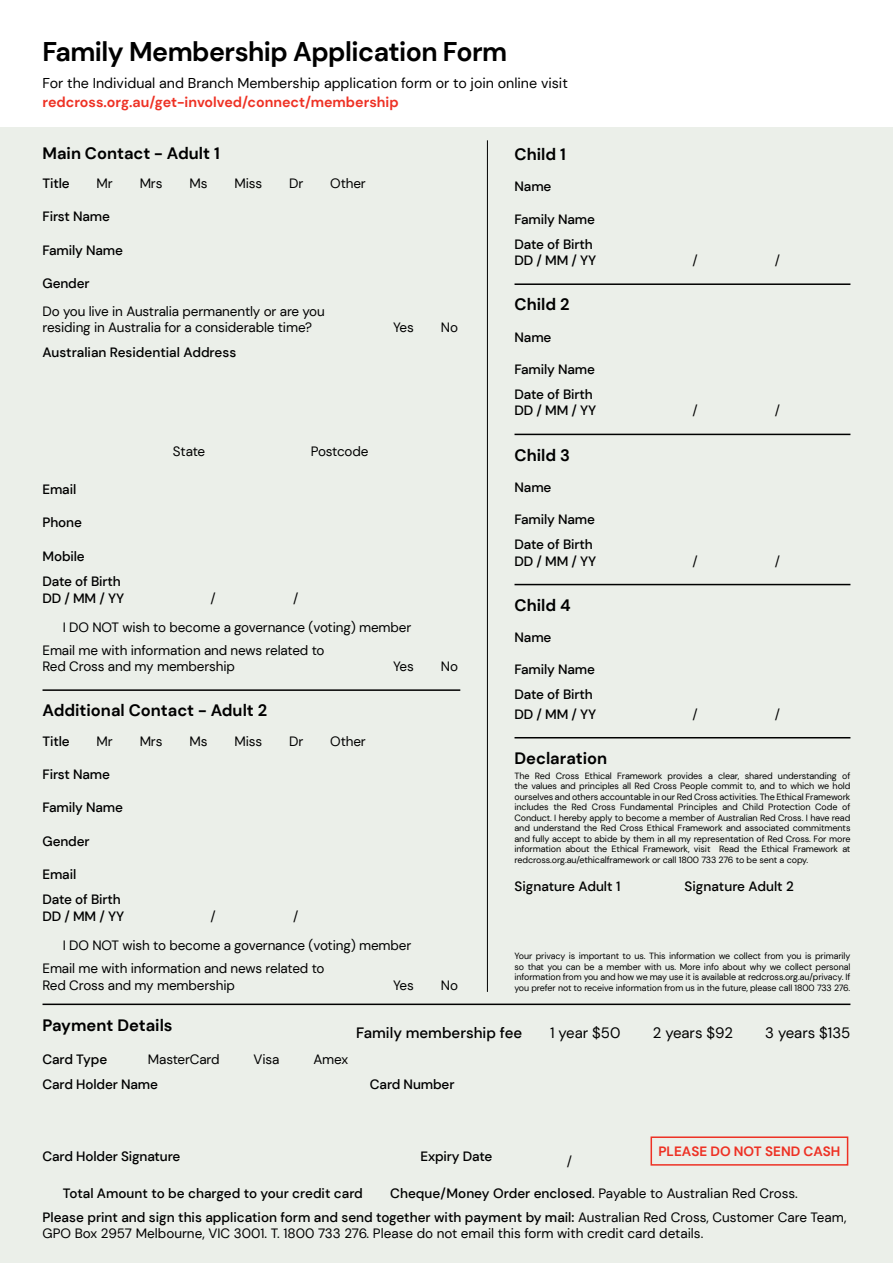
<style>
.page{position:relative;width:893px;height:1263px;background:#fff}
.page>*{position:absolute;margin:0;border:0;box-sizing:border-box;transform-origin:0 0}
.t1{font:700 27px "DM Sans";letter-spacing:-.02em;color:#000}
.Body{font:700 16.5px "DM Sans";color:#000}
.Body-2{font:15px "DM Sans";color:#000}
.Body-3{font:500 15px "DM Sans";color:#000}
.Body-4{font:14.25px/18.8px "DM Sans";color:#000}
.Body-5{font:13.5px/16.5px "DM Sans";letter-spacing:-.01em;color:#000}
.Body-6{font:500 13.5px/16.5px "DM Sans";letter-spacing:-.01em;color:#000}
.Body-7{font:700 13.5px "DM Sans";color:#ee3124}
.Body-8{font:9px/10.5px "DM Sans";letter-spacing:-.01em;color:#000;text-align:justify}
.s1{font-weight:700;color:#ee3124}
.s2{font-weight:500}
</style>
<div class="page">
<div style="left:0;top:128px;width:893px;height:1135px;background:#ebefe9"></div>
<hr style="left:43px;top:689px;width:417px;height:2px;background:#000">
<hr style="left:514px;top:283px;width:336px;height:2px;background:#000">
<hr style="left:514px;top:434px;width:336px;height:1px;background:#000">
<hr style="left:514px;top:584px;width:336px;height:1px;background:#000">
<hr style="left:514px;top:737px;width:336px;height:1px;background:#000">
<hr style="left:487px;top:140px;width:1px;height:852px;background:#000">
<hr style="left:43px;top:1003px;width:807px;height:2px;background:#000">
<div style="left:650px;top:1136px;width:198px;height:29px;border:2px solid #ee3124"></div>
<h1 class="t1" style="left:43px;top:34px;width:466px">Family Membership Application Form</h1>
<p class="Body-4" style="left:43px;top:74px;width:527px">For the Individual and Branch Membership application form or to join online visit <span class="s1">redcross.org.au/get-involved/connect/membership</span></p>
<p class="Body" style="left:43px;top:143px;width:179px">Main Contact - Adult 1</p>
<p class="Body-6" style="left:43px;top:175px;width:29px">Title</p>
<p class="Body-5" style="left:97px;top:175px;width:18px">Mr</p>
<p class="Body-5" style="left:140px;top:175px;width:24px">Mrs</p>
<p class="Body-5" style="left:189px;top:175px;width:20px">Ms</p>
<p class="Body-5" style="left:234px;top:175px;width:29px">Miss</p>
<p class="Body-5" style="left:289px;top:175px;width:16px">Dr</p>
<p class="Body-5" style="left:330px;top:175px;width:37px">Other</p>
<p class="Body-6" style="left:43px;top:208px;width:69px">First Name</p>
<p class="Body-6" style="left:43px;top:242px;width:82px">Family Name</p>
<p class="Body-6" style="left:43px;top:275px;width:49px">Gender</p>
<p class="Body-5" style="left:43px;top:303px;width:284px">Do you live in Australia permanently or are you residing in Australia for a considerable time?</p>
<p class="Body" style="left:514px;top:144px;width:53px">Child 1</p>
<p class="Body-6" style="left:514px;top:178px;width:38px">Name</p>
<p class="Body-6" style="left:514px;top:211px;width:82px">Family Name</p>
<p class="Body-6" style="left:514px;top:236px;width:83px">Date of Birth<br>DD / MM / YY</p>
<p class="Body" style="left:514px;top:294px;width:56px">Child 2</p>
<p class="Body-6" style="left:514px;top:329px;width:38px">Name</p>
<p class="Body-6" style="left:514px;top:361px;width:82px">Family Name</p>
<p class="Body-6" style="left:514px;top:386px;width:83px">Date of Birth<br>DD / MM / YY</p>
<p class="Body-5" style="left:393px;top:319px;width:22px">Yes</p>
<p class="Body-5" style="left:441px;top:319px;width:19px">No</p>
<p class="Body-6" style="left:43px;top:344px;width:195px">Australian Residential Address</p>
<p class="Body-5" style="left:692px;top:252px;width:7px">/</p>
<p class="Body-5" style="left:775px;top:252px;width:7px">/</p>
<p class="Body-5" style="left:692px;top:402px;width:7px">/</p>
<p class="Body-5" style="left:775px;top:402px;width:7px">/</p>
<p class="Body-5" style="left:173px;top:443px;width:34px">State</p>
<p class="Body-5" style="left:311px;top:443px;width:59px">Postcode</p>
<p class="Body-6" style="left:43px;top:481px;width:35px">Email</p>
<p class="Body-6" style="left:43px;top:514px;width:41px">Phone</p>
<p class="Body-6" style="left:43px;top:548px;width:44px">Mobile</p>
<p class="Body-6" style="left:43px;top:573px;width:83px">Date of Birth<br>DD / MM / YY</p>
<p class="Body-5" style="left:211px;top:589px;width:7px">/</p>
<p class="Body-5" style="left:293px;top:589px;width:7px">/</p>
<p class="Body-5" style="left:63px;top:619px;width:350px">I DO NOT wish to become a governance (voting) member</p>
<p class="Body-5" style="left:43px;top:642px;width:284px">Email me with information and news related to<br>Red Cross and my membership</p>
<p class="Body-5" style="left:393px;top:658px;width:22px">Yes</p>
<p class="Body-5" style="left:441px;top:658px;width:19px">No</p>
<p class="Body" style="left:43px;top:700px;width:226px">Additional Contact - Adult 2</p>
<p class="Body-6" style="left:43px;top:733px;width:29px">Title</p>
<p class="Body-5" style="left:97px;top:733px;width:18px">Mr</p>
<p class="Body-5" style="left:140px;top:733px;width:24px">Mrs</p>
<p class="Body-5" style="left:189px;top:733px;width:20px">Ms</p>
<p class="Body-5" style="left:234px;top:733px;width:29px">Miss</p>
<p class="Body-5" style="left:289px;top:733px;width:16px">Dr</p>
<p class="Body-5" style="left:330px;top:733px;width:37px">Other</p>
<p class="Body-6" style="left:43px;top:766px;width:69px">First Name</p>
<p class="Body-6" style="left:43px;top:799px;width:82px">Family Name</p>
<p class="Body-6" style="left:43px;top:833px;width:49px">Gender</p>
<p class="Body-6" style="left:43px;top:866px;width:35px">Email</p>
<p class="Body-6" style="left:43px;top:891px;width:83px">Date of Birth<br>DD / MM / YY</p>
<p class="Body-5" style="left:211px;top:908px;width:7px">/</p>
<p class="Body-5" style="left:293px;top:908px;width:7px">/</p>
<p class="Body-5" style="left:63px;top:937px;width:350px">I DO NOT wish to become a governance (voting) member</p>
<p class="Body-5" style="left:43px;top:960px;width:284px">Email me with information and news related to<br>Red Cross and my membership</p>
<p class="Body-5" style="left:393px;top:977px;width:22px">Yes</p>
<p class="Body-5" style="left:441px;top:977px;width:19px">No</p>
<p class="Body" style="left:514px;top:445px;width:57px">Child 3</p>
<p class="Body-6" style="left:514px;top:479px;width:38px">Name</p>
<p class="Body-6" style="left:514px;top:511px;width:82px">Family Name</p>
<p class="Body-6" style="left:514px;top:536px;width:83px">Date of Birth<br>DD / MM / YY</p>
<p class="Body" style="left:514px;top:595px;width:58px">Child 4</p>
<p class="Body-6" style="left:514px;top:629px;width:38px">Name</p>
<p class="Body-6" style="left:514px;top:661px;width:82px">Family Name</p>
<p class="Body-6" style="left:514px;top:685px;width:83px;line-height:19.5px">Date of Birth<br>DD / MM / YY</p>
<p class="Body-5" style="left:692px;top:552px;width:7px">/</p>
<p class="Body-5" style="left:775px;top:552px;width:7px">/</p>
<p class="Body-5" style="left:692px;top:706px;width:7px">/</p>
<p class="Body-5" style="left:775px;top:706px;width:7px">/</p>
<p class="Body" style="left:514px;top:748px;width:94px">Declaration</p>
<p class="Body-8" style="left:514px;top:770px;width:337px">The Red Cross Ethical Framework provides a clear, shared understanding of the values and principles all Red Cross People commit to, and to which we hold ourselves and others accountable in our Red Cross activities. The Ethical Framework includes the Red Cross Fundamental Principles and Child Protection Code of Conduct. I hereby apply to become a member of Australian Red Cross. I have read and understand the Red Cross Ethical Framework and associated commitments and fully accept to abide by them in all my representation of Red Cross. For more information about the Ethical Framework, visit Read the Ethical Framework at redcross.org.au/ethicalframework or call 1800 733 276 to be sent a copy.</p>
<p class="Body-6" style="left:514px;top:878px;width:107px">Signature Adult 1</p>
<p class="Body-6" style="left:685px;top:878px;width:111px">Signature Adult 2</p>
<p class="Body-8" style="left:514px;top:951px;width:337px">Your privacy is important to us. This information we collect from you is primarily so that you can be a member with us. More info about why we collect personal information from you and how we may use it is available at redcross.org.au/privacy. If you prefer not to receive information from us in the future, please call 1800 733 276.</p>
<p class="Body" style="left:43px;top:1014px;width:132px">Payment Details</p>
<p class="Body-6" style="left:43px;top:1051px;width:66px">Card Type</p>
<p class="Body-5" style="left:148px;top:1051px;width:73px">MasterCard</p>
<p class="Body-5" style="left:254px;top:1051px;width:27px">Visa</p>
<p class="Body-5" style="left:313px;top:1051px;width:36px">Amex</p>
<p class="Body-6" style="left:43px;top:1076px;width:117px">Card Holder Name</p>
<p class="Body-6" style="left:370px;top:1076px;width:86px">Card Number</p>
<p class="Body-3" style="left:356px;top:1023px;width:167px">Family membership fee</p>
<p class="Body-2" style="left:550px;top:1023px;width:72px">1 year $50</p>
<p class="Body-2" style="left:653px;top:1023px;width:82px">2 years $92</p>
<p class="Body-2" style="left:765px;top:1023px;width:87px">3 years $135</p>
<p class="Body-7" style="left:658px;top:1143px;width:184px">PLEASE DO NOT SEND CASH</p>
<p class="Body-6" style="left:43px;top:1148px;width:139px">Card Holder Signature</p>
<p class="Body-6" style="left:421px;top:1148px;width:73px">Expiry Date</p>
<p class="Body-5" style="left:567px;top:1152px;width:7px">/</p>
<p class="Body-6" style="left:63px;top:1185px;width:301px">Total Amount to be charged to your credit card</p>
<p class="Body-5" style="left:390px;top:1185px;width:409px"><span class="s2">Cheque/Money Order enclosed</span>. Payable to Australian Red Cross.</p>
<p class="Body-5" style="left:43px;top:1208px;width:805px"><span class="s2">Please print and sign this application form and send together with payment by mail:</span> Australian Red Cross, Customer Care Team,<br>GPO Box 2957 Melbourne, VIC 3001. T. 1800 733 276. Please do not email this form with credit card details.</p>
</div>
